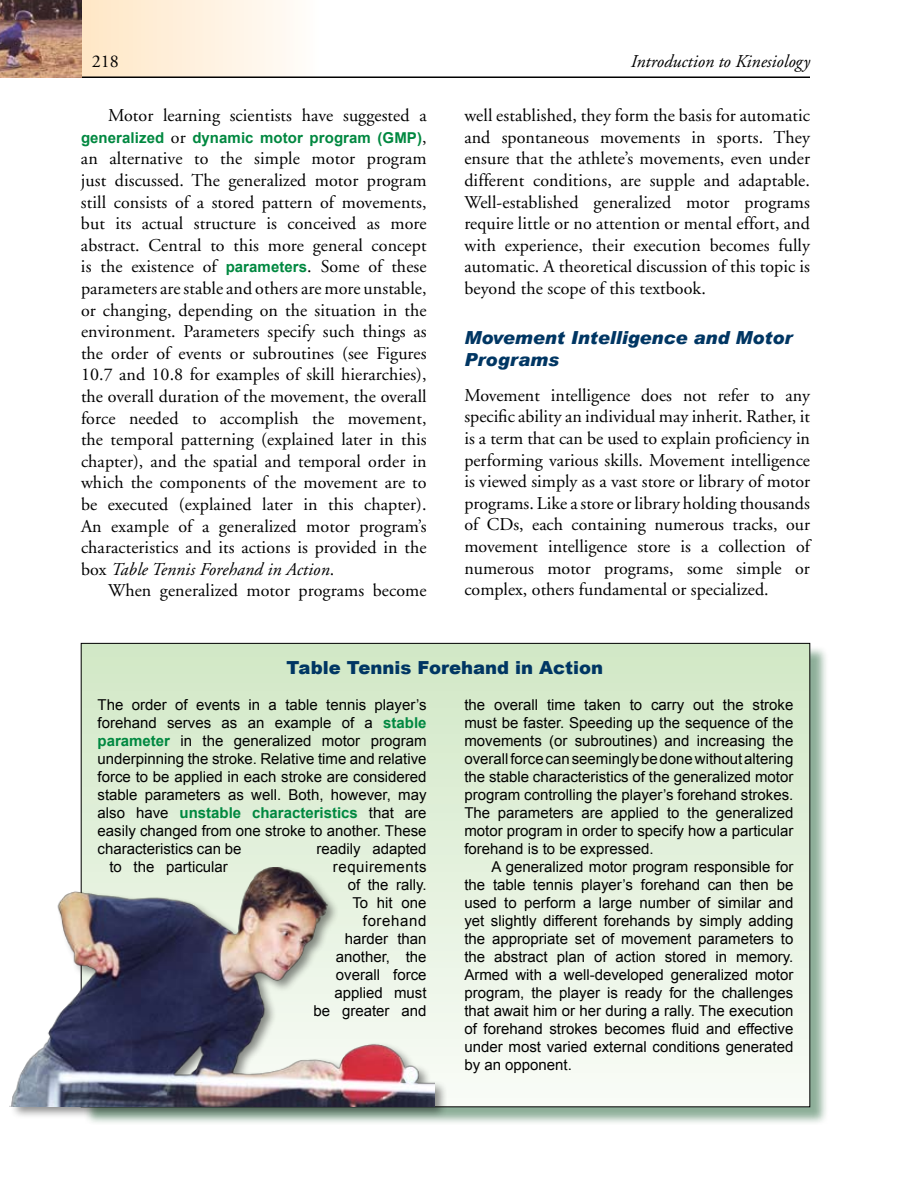
<style>
.page{position:relative;width:918px;height:1188px;background:#fff}
.page>*{position:absolute;margin:0;border:0;box-sizing:border-box;transform-origin:0 0}
.t1{font:18px/21.6px "Adobe Garamond";letter-spacing:.005em;color:#000;text-align:justify}
.t2{font:italic 900 18px/21.6px "Arial";color:#003663}
.t3{font:900 18px "Arial";color:#003663}
.t4{font:italic 18px "Adobe Garamond";color:#000}
.t5{font:15px/18px "Arial";color:#000;text-align:justify}
.t6{font:700 15px "Arial";letter-spacing:.005em;color:#008840}
.s1{font-family:"Adobe Garamond";font-weight:400;font-size:18px;color:#000}
.s2{font-family:"Arial";font-weight:700;font-size:15px;color:#008840}
.s3{font-style:italic}
.s4{font-weight:700;color:#008840}
</style>
<div class="page">
<hr style="left:81px;top:77px;width:729px;height:1px;background:#000">
<img style="left:0;top:0;width:81px;height:78px">
<div style="left:81px;top:0;width:277px;height:77px;background:linear-gradient(to right,#ffe6c5,#fff)"></div>
<div style="left:83px;top:645px;width:745px;height:480px;background:#004c1b;opacity:.45"></div>
<div style="left:81px;top:643px;width:729px;height:464px;background:linear-gradient(to bottom,#d1e8c5,#f9fbf7)"></div>
<div style="left:8px;top:864px;width:439px;height:255px;background:#000;opacity:.45"></div>
<img style="left:9px;top:867px;width:426px;height:239px">
<p class="t1" style="left:92px;top:51px;width:28px">218</p>
<p class="t4" style="left:631px;top:52px;width:181px">Introduction to Kinesiology</p>
<p class="t1" style="left:108px;top:105px;width:320px">Motor learning scientists have suggested a</p>
<p class="t6" style="left:81px;top:128px;width:347px">generalized <span class="s1">or</span> dynamic motor program (GMP)<span class="s1">,</span></p>
<p class="t1" style="left:81px;top:148px;width:347px">an alternative to the simple motor program just discussed. The generalized motor program still consists of a stored pattern of movements, but its actual structure is conceived as more abstract. Central to this more general concept is the existence of <span class="s2">parameters</span>. Some of these parameters are stable and others are more unstable, or changing, depending on the situation in the environment. Parameters specify such things as the order of events or subroutines (see Figures 10.7 and 10.8 for examples of skill hierarchies), the overall duration of the movement, the overall force needed to accomplish the movement, the temporal patterning (explained later in this chapter), and the spatial and temporal order in which the components of the movement are to be executed (explained later in this chapter).<br>An example of a generalized motor program’s characteristics and its actions is provided in the box <span class="s3">Table Tennis Forehand in Action</span>.</p>
<p class="t1" style="left:108px;top:580px;width:320px">When generalized motor programs become</p>
<p class="t1" style="left:464px;top:105px;width:347px">well established, they form the basis for automatic and spontaneous movements in sports. They ensure that the athlete’s movements, even under different conditions, are supple and adaptable.<br>Well-established generalized motor programs require little or no attention or mental effort, and with experience, their execution becomes fully automatic. A theoretical discussion of this topic is beyond the scope of this textbook.</p>
<p class="t2" style="left:464px;top:326px;width:330px">Movement Intelligence and Motor<br>Programs</p>
<p class="t1" style="left:464px;top:385px;width:347px">Movement intelligence does not refer to any specific ability an individual may inherit. Rather, it is a term that can be used to explain proficiency in performing various skills. Movement intelligence is viewed simply as a vast store or library of motor programs. Like a store or library holding thousands of CDs, each containing numerous tracks, our movement intelligence store is a collection of numerous motor programs, some simple or complex, others fundamental or specialized.</p>
<p class="t3" style="left:286px;top:654px;width:318px">Table Tennis Forehand in Action</p>
<p class="t5" style="left:98px;top:696px;width:331px">The order of events in a table tennis player’s forehand serves as an example of a <span class="s4">stable parameter</span> in the generalized motor program underpinning the stroke. Relative time and relative force to be applied in each stroke are considered stable parameters as well. Both, however, may also have <span class="s4">unstable characteristics</span> that are easily changed from one stroke to another. These characteristics can be</p>
<p class="t5" style="left:316px;top:840px;width:112px">readily adapted</p>
<p class="t5" style="left:109px;top:858px;width:120px">to the particular</p>
<p class="t5" style="left:313px;top:858px;width:115px;text-align:right">requirements<br>of the rally.<br>To hit one forehand<br>harder than another, the overall force applied must<br>be greater and</p>
<p class="t5" style="left:464px;top:696px;width:331px">the overall time taken to carry out the stroke must be faster. Speeding up the sequence of the movements (or subroutines) and increasing the overall force can seemingly be done without altering the stable characteristics of the generalized motor program controlling the player’s forehand strokes.<br>The parameters are applied to the generalized motor program in order to specify how a particular forehand is to be expressed.</p>
<p class="t5" style="left:464px;top:858px;width:331px;text-indent:27px">A generalized motor program responsible for the table tennis player’s forehand can then be used to perform a large number of similar and yet slightly different forehands by simply adding the appropriate set of movement parameters to the abstract plan of action stored in memory.<br>Armed with a well-developed generalized motor program, the player is ready for the challenges that await him or her during a rally. The execution of forehand strokes becomes fluid and effective under most varied external conditions generated by an opponent.</p>
</div>
